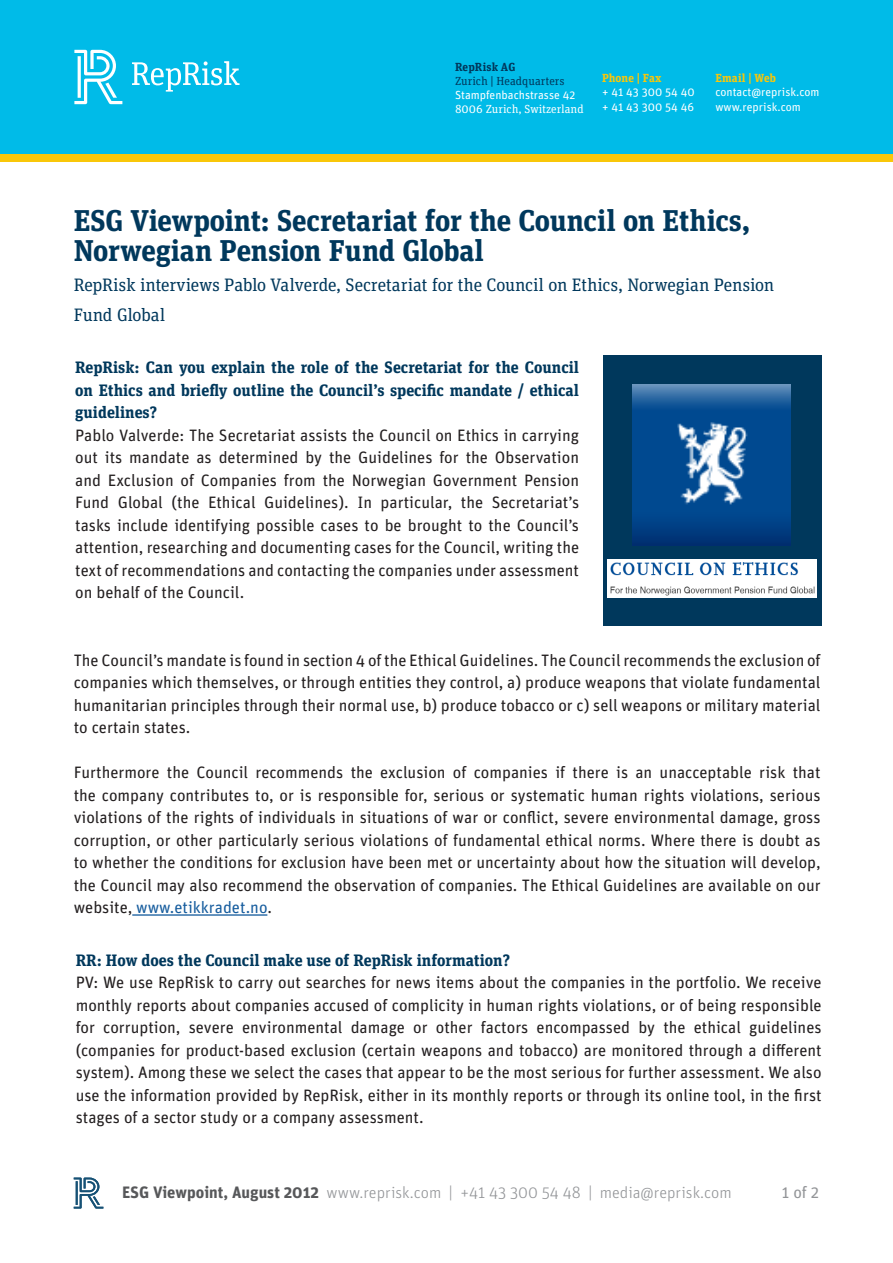
<style>
.page{position:relative;width:893px;height:1263px;background:#fff}
.page>*{position:absolute;margin:0;border:0;box-sizing:border-box;transform-origin:0 0}
.t1{font:700 30px/30px "Unit Slab OT";letter-spacing:-.005em;color:#00385c}
._2Subtitle{font:18px/30px "Unit Slab OT";letter-spacing:-.01em;color:#00385c}
._5Answer{font:16.5px/22.5px "Unit OT";color:#231f20;text-align:justify}
._4Question{font:700 16.5px/22.5px "Unit Slab OT";color:#00385c;text-align:justify}
.Footer_Style_Grey{font:300 16.5px "Unit OT";color:#939598}
.Footer_Style_Grey-2{font:16.5px "Unit OT";color:#939598}
.t2{font:11.7px/14.1px "Unit OT";color:#fff}
.t3{font:11.7px "Unit Slab OT";color:#fff}
.t4{font:11.7px "Unit Slab OT";color:#00385c}
.t5{font:700 11.7px "Unit Slab OT";letter-spacing:.005em;color:#f9c709}
.t6{font:700 11.7px "Unit Slab OT";letter-spacing:.01em;color:#00385c}
.s1{color:#175d9e}
.s2{font-weight:700;color:#57585a}
</style>
<div class="page">
<svg style="left:74px;top:1177px;width:29px;height:31px"></svg>
<div style="left:0;top:0;width:893px;height:154px;background:#00bbe8"></div>
<div style="left:0;top:154px;width:893px;height:7px;background:#f9c709"></div>
<svg style="left:74px;top:50px;width:166px;height:54px"></svg>
<div style="left:603px;top:356px;width:218px;height:270px;background:#00385c"></div>
<img style="left:633px;top:385px;width:157px;height:161px">
<hr style="left:132px;top:914px;width:135px;height:2px;background:#175d9e">
<img style="left:608px;top:560px;width:208px;height:37px">
<p class="t6" style="left:455px;top:60px;width:62px">RepRisk AG</p>
<p class="t4" style="left:455px;top:74px;width:111px">Zurich | Headquarters</p>
<p class="t2" style="left:455px;top:88px;width:122px">Stampfenbachstrasse 42</p>
<p class="t3" style="left:455px;top:102px;width:130px">8006 Zurich, Switzerland</p>
<p class="t5" style="left:602px;top:71px;width:61px">Phone | Fax</p>
<p class="t2" style="left:602px;top:85px;width:94px">+ 41 43 300 54 40 + 41 43 300 54 46</p>
<p class="t5" style="left:715px;top:71px;width:62px">Email | Web</p>
<p class="t2" style="left:715px;top:85px;width:106px">contact@reprisk.com www.reprisk.com</p>
<p class="t1" style="left:74px;top:205px;width:678px">ESG Viewpoint: Secretariat for the Council on Ethics,<br>Norwegian Pension Fund Global</p>
<p class="_2Subtitle" style="left:74px;top:269px;width:702px">RepRisk interviews Pablo Valverde, Secretariat for the Council on Ethics, Norwegian Pension<br>Fund Global</p>
<p class="_4Question" style="left:75px;top:356px;width:505px">RepRisk: Can you explain the role of the Secretariat for the Council on Ethics and briefly outline the Council’s specific mandate / ethical guidelines?</p>
<p class="_5Answer" style="left:75px;top:424px;width:505px">Pablo Valverde: The Secretariat assists the Council on Ethics in carrying out its mandate as determined by the Guidelines for the Observation and Exclusion of Companies from the Norwegian Government Pension Fund Global (the Ethical Guidelines). In particular, the Secretariat’s tasks include identifying possible cases to be brought to the Council’s attention, researching and documenting cases for the Council, writing the text of recommendations and contacting the companies under assessment on behalf of the Council.</p>
<p class="_5Answer" style="left:74px;top:649px;width:748px">The Council’s mandate is found in section 4 of the Ethical Guidelines. The Council recommends the exclusion of companies which themselves, or through entities they control, a) produce weapons that violate fundamental humanitarian principles through their normal use, b) produce tobacco or c) sell weapons or military material to certain states.</p>
<p class="_5Answer" style="left:74px;top:761px;width:748px">Furthermore the Council recommends the exclusion of companies if there is an unacceptable risk that the company contributes to, or is responsible for, serious or systematic human rights violations, serious violations of the rights of individuals in situations of war or conflict, severe environmental damage, gross corruption, or other particularly serious violations of fundamental ethical norms. Where there is doubt as to whether the conditions for exclusion have been met or uncertainty about how the situation will develop, the Council may also recommend the observation of companies. The Ethical Guidelines are available on our website, <span class="s1">www.etikkradet.no</span>.</p>
<p class="_4Question" style="left:76px;top:949px;width:436px">RR: How does the Council make use of RepRisk information?</p>
<p class="_5Answer" style="left:76px;top:971px;width:747px">PV: We use RepRisk to carry out searches for news items about the companies in the portfolio. We receive monthly reports about companies accused of complicity in human rights violations, or of being responsible for corruption, severe environmental damage or other factors encompassed by the ethical guidelines (companies for product-based exclusion (certain weapons and tobacco) are monitored through a different system). Among these we select the cases that appear to be the most serious for further assessment. We also use the information provided by RepRisk, either in its monthly reports or through its online tool, in the first stages of a sector study or a company assessment.</p>
<p class="Footer_Style_Grey" style="left:122px;top:1183px;width:611px"><span class="s2">ESG Viewpoint, August 2012</span> www.reprisk.com | +41 43 300 54 48 | media@reprisk.com</p>
<p class="Footer_Style_Grey-2" style="left:782px;top:1182px;width:39px">1 of 2</p>
</div>
